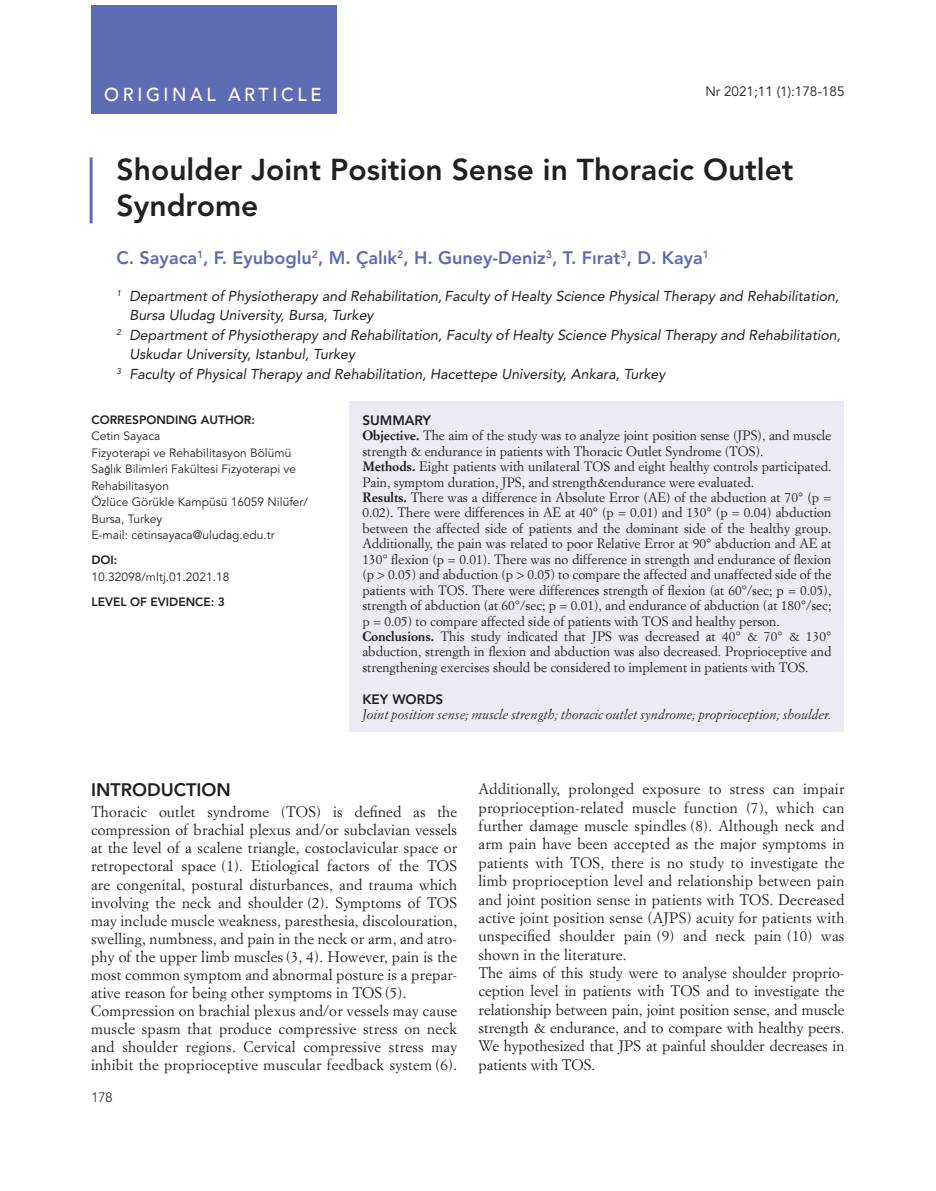
<style>
.page{position:relative;width:936px;height:1191px;background:#fff}
.page>*{position:absolute;margin:0;border:0;box-sizing:border-box;transform-origin:0 0}
.t1{font:800 30px/36px "Avenir LT Std";color:#231f20}
.t2{font:500 18.75px "Avenir";letter-spacing:.2em;color:#fff;scale:.96 1}
.t3{font:800 18px "Avenir LT Std";color:#5d6cb3}
.t4{font:800 18px "Avenir LT Std";color:#231f20}
.t5{font:15px/18.3px "Simoncini Garamond Std";letter-spacing:.01em;color:#231f20}
.t6{font:italic 14.25px "Avenir LT Std";color:#231f20}
.t7{font:italic 13.5px "Simoncini Garamond Std";color:#231f20}
.t8{font:13.5px "Avenir LT Std";color:#231f20}
.t9{font:800 13.5px "Avenir LT Std";color:#231f20}
.t10{font:300 13.5px "Avenir LT Std";color:#231f20}
.t11{font:13.35px/15.5px "Simoncini Garamond Std";color:#231f20}
.t12{font:12px/16.5px "Avenir LT Std";color:#231f20}
.t13{font:800 12px "Avenir LT Std";color:#231f20}
.s1{font-family:"Arial";font-size:10.5px}
.s2{font-weight:700}
</style>
<div class="page">
<div style="left:91px;top:5px;width:246px;height:109px;background:#5d6cb3"></div>
<div style="left:349px;top:402px;width:495px;height:330px;background:#eaebf5"></div>
<hr style="left:90px;top:157px;width:3px;height:66px;background:#5d6cb3">
<p class="t2" style="left:104px;top:78px;width:228px">ORIGINAL ARTICLE</p>
<p class="t8" style="left:705px;top:84px;width:141px">Nr 2021;11 (1):178-185</p>
<h1 class="t1" style="left:117px;top:152px;width:678px">Shoulder Joint Position Sense in Thoracic Outlet<br>Syndrome</h1>
<p class="t3" style="left:117px;top:247px;width:593px">C. Sayaca<sup>1</sup>, F. Eyuboglu<sup>2</sup>, M. Çalık<sup>2</sup>, H. Guney-Deniz<sup>3</sup>, T. Fırat<sup>3</sup>, D. Kaya<sup>1</sup></p>
<p class="t6" style="left:117px;top:287px;width:724px"><sup>1</sup> Department of Physiotherapy and Rehabilitation, Faculty of Healty Science Physical Therapy and Rehabilitation,</p>
<p class="t6" style="left:129px;top:307px;width:245px">Bursa Uludag University, Bursa, Turkey</p>
<p class="t6" style="left:117px;top:326px;width:725px"><sup>2</sup> Department of Physiotherapy and Rehabilitation, Faculty of Healty Science Physical Therapy and Rehabilitation,</p>
<p class="t6" style="left:129px;top:346px;width:227px">Uskudar University, Istanbul, Turkey</p>
<p class="t6" style="left:117px;top:365px;width:550px"><sup>3</sup> Faculty of Physical Therapy and Rehabilitation, Hacettepe University, Ankara, Turkey</p>
<p class="t13" style="left:91px;top:412px;width:165px">CORRESPONDING AUTHOR:</p>
<p class="t12" style="left:91px;top:428px;width:218px">Cetin Sayaca<br>Fizyoterapi ve Rehabilitasyon Bölümü<br>Sa<span class="s1">ğ</span>lık Bilimleri Fakültesi Fizyoterapi ve<br>Rehabilitasyon<br>Özlüce Görükle Kampüsü 16059 Nilüfer/<br>Bursa, Turkey<br>E-mail: cetinsayaca@uludag.edu.tr</p>
<p class="t13" style="left:91px;top:553px;width:27px">DOI:</p>
<p class="t12" style="left:91px;top:568px;width:139px">10.32098/mltj.01.2021.18</p>
<p class="t13" style="left:91px;top:594px;width:135px">LEVEL OF EVIDENCE: 3</p>
<p class="t9" style="left:362px;top:412px;width:70px">SUMMARY</p>
<p class="t11" style="left:362px;top:427px;width:470px"><span class="s2">Objective.</span> The aim of the study was to analyze joint position sense (JPS), and muscle strength &amp; endurance in patients with Thoracic Outlet Syndrome (TOS).<br><span class="s2">Methods.</span> Eight patients with unilateral TOS and eight healthy controls participated.<br>Pain, symptom duration, JPS, and strength&amp;endurance were evaluated.<br><span class="s2">Results.</span> There was a difference in Absolute Error (AE) of the abduction at 70° (p = 0.02). There were differences in AE at 40° (p = 0.01) and 130° (p = 0.04) abduction between the affected side of patients and the dominant side of the healthy group.<br>Additionally, the pain was related to poor Relative Error at 90° abduction and AE at 130° flexion (p = 0.01). There was no difference in strength and endurance of flexion (p &gt; 0.05) and abduction (p &gt; 0.05) to compare the affected and unaffected side of the patients with TOS. There were differences strength of flexion (at 60°/sec; p = 0.05), strength of abduction (at 60°/sec; p = 0.01), and endurance of abduction (at 180°/sec; p = 0.05) to compare affected side of patients with TOS and healthy person.<br><span class="s2">Conclusions.</span> This study indicated that JPS was decreased at 40° &amp; 70° &amp; 130° abduction, strength in flexion and abduction was also decreased. Proprioceptive and strengthening exercises should be considered to implement in patients with TOS.</p>
<p class="t9" style="left:362px;top:691px;width:82px">KEY WORDS</p>
<p class="t7" style="left:362px;top:706px;width:470px">Joint position sense; muscle strength; thoracic outlet syndrome; proprioception; shoulder.</p>
<p class="t4" style="left:91px;top:779px;width:141px">INTRODUCTION</p>
<p class="t5" style="left:91px;top:803px;width:367px">Thoracic outlet syndrome (TOS) is defined as the compression of brachial plexus and/or subclavian vessels at the level of a scalene triangle, costoclavicular space or retropectoral space (1). Etiological factors of the TOS are congenital, postural disturbances, and trauma which involving the neck and shoulder (2). Symptoms of TOS may include muscle weakness, paresthesia, discolouration, swelling, numbness, and pain in the neck or arm, and atro&shy;phy of the upper limb muscles (3, 4). However, pain is the most common symptom and abnormal posture is a prepar&shy;ative reason for being other symptoms in TOS (5).<br>Compression on brachial plexus and/or vessels may cause muscle spasm that produce compressive stress on neck and shoulder regions. Cervical compressive stress may inhibit the proprioceptive muscular feedback system (6).</p>
<p class="t10" style="left:91px;top:1089px;width:23px">178</p>
<p class="t5" style="left:478px;top:779px;width:367px">Additionally, prolonged exposure to stress can impair proprioception-related muscle function (7), which can further damage muscle spindles (8). Although neck and arm pain have been accepted as the major symptoms in patients with TOS, there is no study to investigate the limb proprioception level and relationship between pain and joint position sense in patients with TOS. Decreased active joint position sense (AJPS) acuity for patients with unspecified shoulder pain (9) and neck pain (10) was shown in the literature.<br>The aims of this study were to analyse shoulder proprio&shy;ception level in patients with TOS and to investigate the relationship between pain, joint position sense, and muscle strength &amp; endurance, and to compare with healthy peers.<br>We hypothesized that JPS at painful shoulder decreases in patients with TOS.</p>
</div>
